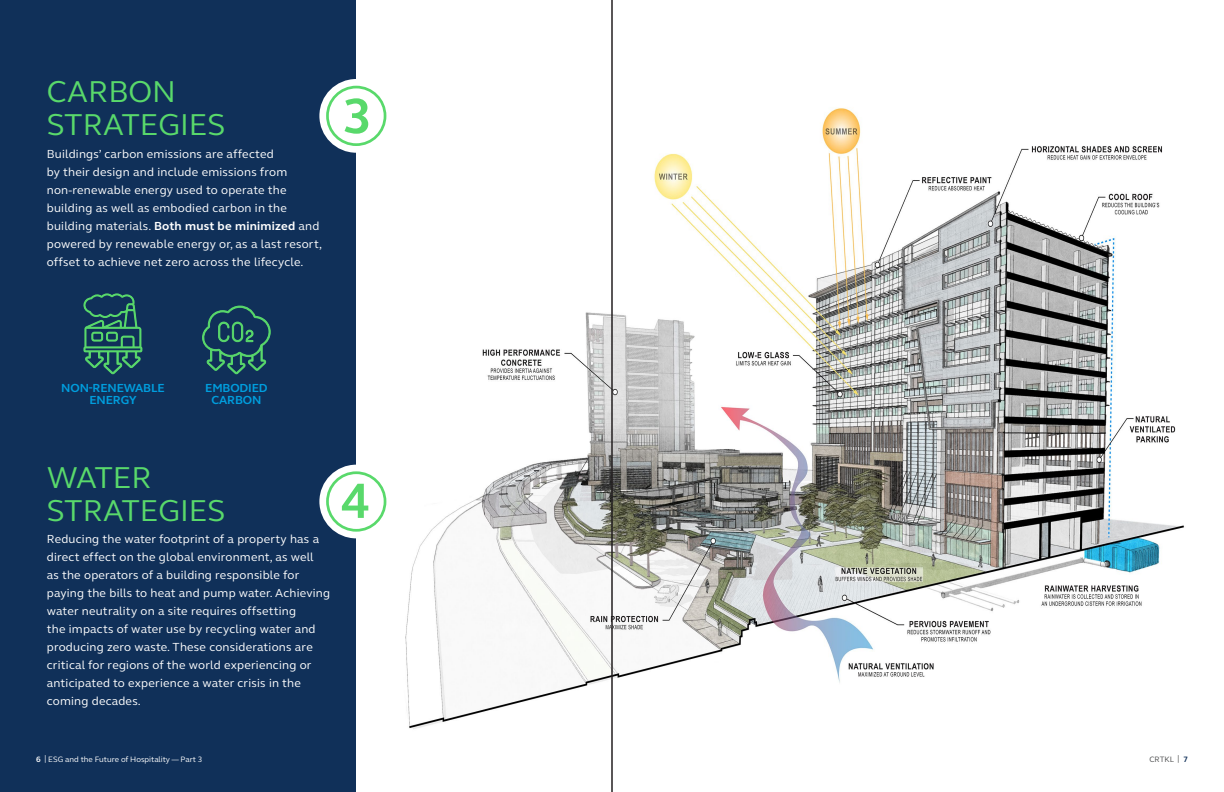
<style>
.page{position:relative;width:1224px;height:792px;background:#fff}
.page>*{position:absolute;margin:0;border:0;box-sizing:border-box;transform-origin:0 0}
.t1{font:700 50.8px "FS Elliot Pro";color:#59d96b}
.Intro_Text{font:31px "FS Elliot Pro";color:#59d96b}
.Body_Text{font:12px/18px "FS Elliot Pro";letter-spacing:.02em;color:#fff}
.Intro_Text-2{font:700 12px/12px "FS Elliot Pro";letter-spacing:-.01em;color:#009ede;text-align:center}
.t2{font:8px "FS Elliot Pro";color:#fff}
.t3{font:8px "FS Elliot Pro";color:#4b4c4d}
.t4{font:700 8px "FS Elliot Pro";color:#103059}
.s1{font-weight:700}
</style>
<div class="page">
<div style="left:0;top:0;width:356px;height:792px;background:#103059"></div>
<svg style="left:84px;top:294px;width:58px;height:80px"></svg>
<svg style="left:202px;top:306px;width:69px;height:68px"></svg>
<img style="left:405px;top:102px;width:779px;height:634px">
<svg style="left:319px;top:79px;width:74px;height:74px"></svg>
<div style="left:327px;top:87px;width:58px;height:58px;background:#fff;border-radius:50%"></div>
<div style="left:326px;top:86px;width:60px;height:60px;border:3px solid #59d96b;border-radius:50%"></div>
<div style="left:319px;top:465px;width:74px;height:73px;background:#fff;border-radius:50%"></div>
<div style="left:326px;top:471px;width:60px;height:61px;border:3px solid #59d96b;border-radius:50%"></div>
<hr style="left:612px;top:0;width:1px;height:792px;background:#231f20">
<p class="Intro_Text" style="left:47px;top:71px;width:131px">CARBON</p>
<p class="Intro_Text" style="left:47px;top:104px;width:180px">STRATEGIES</p>
<p class="Body_Text" style="left:47px;top:145px;width:277px">Buildings’ carbon emissions are affected<br>by their design and include emissions from non-renewable energy used to operate the building as well as embodied carbon in the building materials. <span class="s1">Both must be minimized</span> and powered by renewable energy or, as a last resort, offset to achieve net zero across the lifecycle.</p>
<p class="t1" style="left:343px;top:82px;width:31px">3</p>
<p class="Intro_Text-2" style="left:61px;top:382px;width:105px">NON-RENEWABLE<br>ENERGY</p>
<p class="Intro_Text-2" style="left:205px;top:382px;width:64px">EMBODIED</p>
<p class="Intro_Text-2" style="left:211px;top:394px;width:52px">CARBON</p>
<p class="Intro_Text" style="left:47px;top:457px;width:106px">WATER</p>
<p class="Intro_Text" style="left:47px;top:490px;width:180px">STRATEGIES</p>
<p class="Body_Text" style="left:47px;top:529px;width:285px">Reducing the water footprint of a property has a direct effect on the global environment, as well<br>as the operators of a building responsible for paying the bills to heat and pump water. Achieving water neutrality on a site requires offsetting<br>the impacts of water use by recycling water and producing zero waste. These considerations are critical for regions of the world experiencing or anticipated to experience a water crisis in the coming decades.</p>
<p class="t1" style="left:341px;top:467px;width:31px">4</p>
<p class="t2" style="left:36px;top:754px;width:168px"><span class="s1">6</span> | ESG and the Future of Hospitality — Part 3</p>
<p class="t4" style="left:1183px;top:754px;width:6px">7</p>
<p class="t3" style="left:1149px;top:754px;width:32px">CRTKL |</p>
</div>
